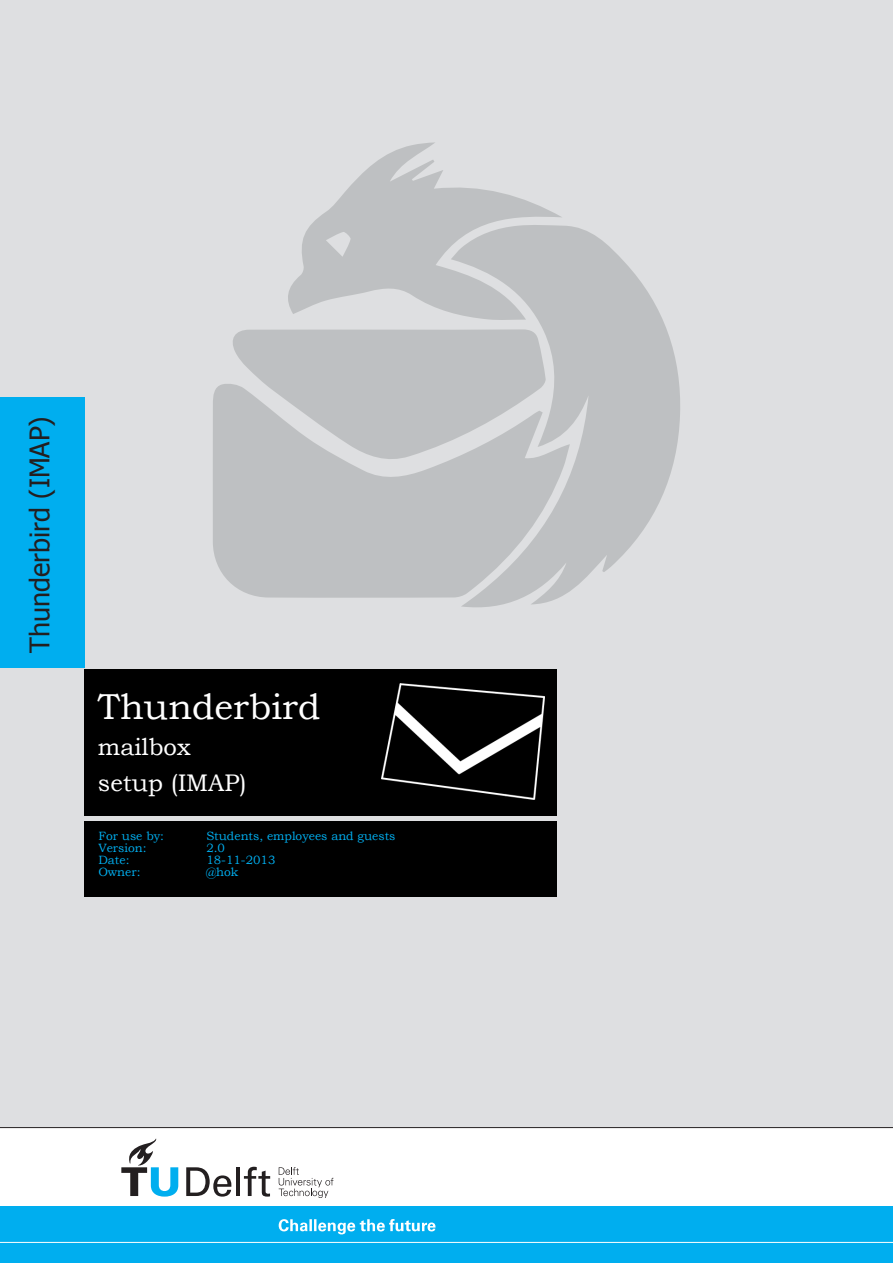
<style>
.page{position:relative;width:893px;height:1263px;background:#dedfe1}
.page>*{position:absolute;margin:0;border:0;box-sizing:border-box;transform-origin:0 0}
._1_header_voorblad{font:36px "Bookman Old Style";color:#fff}
.OS_voorblad{font:27px "Tahoma";color:#231f20}
._1_header_voorblad-2{font:24px/36px "Bookman Old Style";color:#fff}
.voorblad-klein{font:12px "Bookman Old Style";color:#00aeef}
</style>
<div class="page">
<div style="left:0;top:1127px;width:893px;height:136px;background:#fff"></div>
<div style="left:0;top:1206px;width:893px;height:57px;background:#00aeef"></div>
<hr style="left:0;top:1242px;width:893px;height:1px;background:#fff">
<svg style="left:279px;top:1167px;width:54px;height:31px"></svg>
<hr style="left:236px;top:1167px;width:4px;height:29px;background:#231f20">
<svg style="left:121px;top:1138px;width:57px;height:58px"></svg>
<svg style="left:244px;top:1167px;width:26px;height:29px"></svg>
<svg style="left:186px;top:1167px;width:45px;height:29px"></svg>
<svg style="left:279px;top:1219px;width:157px;height:15px"></svg>
<hr style="left:0;top:1127px;width:893px;height:1px;background:#231f20">
<div style="left:0;top:397px;width:84px;height:270px;background:#00aeef"></div>
<div style="left:84px;top:669px;width:473px;height:146px;background:#000"></div>
<div style="left:84px;top:821px;width:473px;height:76px;background:#000"></div>
<img style="left:381px;top:684px;width:163px;height:116px">
<svg style="left:461px;top:225px;width:219px;height:382px;fill:#bec0c2"></svg>
<div style="left:233px;top:329px;width:313px;height:54px;background:#bec0c2"></div>
<svg style="left:288px;top:142px;width:274px;height:179px;fill:#bec0c2"></svg>
<svg style="left:213px;top:383px;width:357px;height:215px;background:#c1c3c5"></svg>
<p class="OS_voorblad" style="left:21px;top:653px;width:238px;rotate:-90deg">Thunderbird (IMAP)</p>
<p class="_1_header_voorblad" style="left:98px;top:684px;width:224px">Thunderbird</p>
<p class="_1_header_voorblad-2" style="left:98px;top:729px;width:150px">mailbox setup (IMAP)</p>
<p class="voorblad-klein" style="left:98px;top:828px;width:67px">For use by:</p>
<p class="voorblad-klein" style="left:206px;top:828px;width:191px">Students, employees and guests</p>
<p class="voorblad-klein" style="left:98px;top:840px;width:50px">Version:</p>
<p class="voorblad-klein" style="left:206px;top:840px;width:20px">2.0</p>
<p class="voorblad-klein" style="left:98px;top:852px;width:33px">Date:</p>
<p class="voorblad-klein" style="left:206px;top:852px;width:71px">18-11-2013</p>
<p class="voorblad-klein" style="left:98px;top:864px;width:44px">Owner:</p>
<p class="voorblad-klein" style="left:206px;top:864px;width:33px">@hok</p>
</div>
